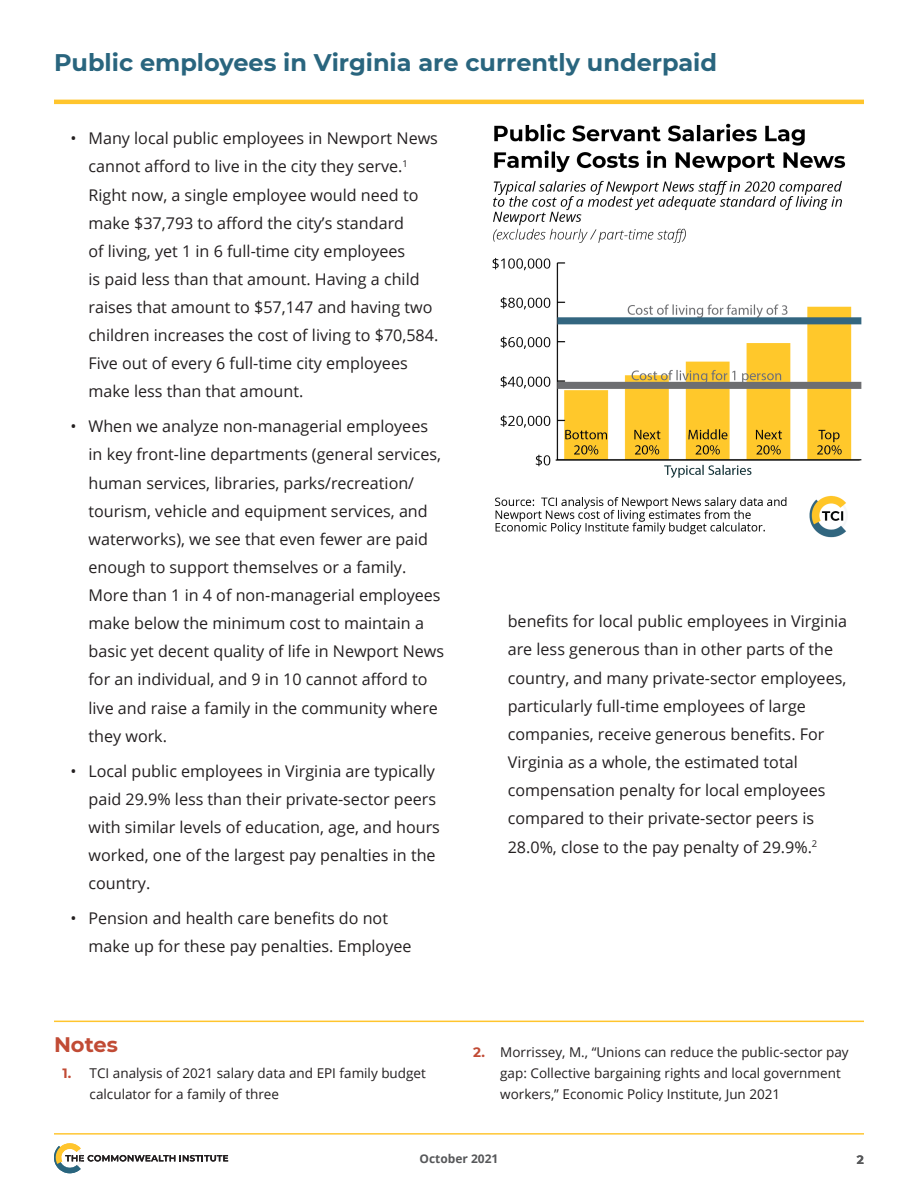
<style>
.page{position:relative;width:918px;height:1188px;background:#fff}
.page>*{position:absolute;margin:0;border:0;box-sizing:border-box;transform-origin:0 0}
.t1{font:700 24px "Montserrat";color:#29657e}
.t2{font:700 21px "Montserrat";color:#c14b35}
.t3{font:16.2px/28.2px "Open Sans";color:#231f20}
.t4{font:13.5px/21px "Open Sans";color:#231f20}
.t5{font:700 12px "Open Sans";color:#57585a}
.t6{font:700 12px "Montserrat";color:#57585a}
.s1{font-family:"Montserrat";font-weight:700;color:#c14b35}
</style>
<div class="page">
<svg style="left:54px;top:1143px;width:174px;height:30px"></svg>
<hr style="left:54px;top:1133px;width:810px;height:1px;background:#ffc52d">
<hr style="left:54px;top:100px;width:810px;height:4px;background:#ffc52d">
<img style="left:492px;top:123px;width:370px;height:415px">
<hr style="left:54px;top:1021px;width:810px;height:1px;background:#ffc52d">
<h2 class="t1" style="left:54px;top:45px;width:665px">Public employees in Virginia are currently underpaid</h2>
<p class="t3" style="left:88px;top:124px;width:351px;text-indent:-18px">• Many local public employees in Newport News cannot afford to live in the city they serve.<sup>1<br></sup>Right now, a single employee would need to make $37,793 to afford the city’s standard<br>of living, yet 1 in 6 full-time city employees<br>is paid less than that amount. Having a child raises that amount to $57,147 and having two children increases the cost of living to $70,584.<br>Five out of every 6 full-time city employees make less than that amount.</p>
<p class="t3" style="left:88px;top:412px;width:357px;text-indent:-18px">• When we analyze non-managerial employees in key front-line departments (general services, human services, libraries, parks/recreation/ tourism, vehicle and equipment services, and waterworks), we see that even fewer are paid enough to support themselves or a family.<br>More than 1 in 4 of non-managerial employees make below the minimum cost to maintain a basic yet decent quality of life in Newport News for an individual, and 9 in 10 cannot afford to live and raise a family in the community where they work.</p>
<p class="t3" style="left:88px;top:756px;width:353px;text-indent:-18px">• Local public employees in Virginia are typically paid 29.9% less than their private-sector peers with similar levels of education, age, and hours worked, one of the largest pay penalties in the country.</p>
<p class="t3" style="left:88px;top:904px;width:325px;text-indent:-18px">• Pension and health care benefits do not make up for these pay penalties. Employee</p>
<p class="t3" style="left:508px;top:607px;width:341px">benefits for local public employees in Virginia are less generous than in other parts of the country, and many private-sector employees, particularly full-time employees of large companies, receive generous benefits. For Virginia as a whole, the estimated total compensation penalty for local employees compared to their private-sector peers is 28.0%, close to the pay penalty of 29.9%.<sup>2</sup></p>
<h3 class="t2" style="left:54px;top:1030px;width:65px">Notes</h3>
<p class="t4" style="left:90px;top:1062px;width:338px;text-indent:-27px"><span class="s1">1.</span> TCI analysis of 2021 salary data and EPI family budget calculator for a family of three</p>
<p class="t4" style="left:500px;top:1041px;width:350px;text-indent:-27px"><span class="s1">2.</span> Morrissey, M., “Unions can reduce the public-sector pay gap: Collective bargaining rights and local government workers,” Economic Policy Institute, Jun 2021</p>
<p class="t5" style="left:419px;top:1150px;width:81px">October 2021</p>
<p class="t6" style="left:857px;top:1151px;width:9px">2</p>
</div>
